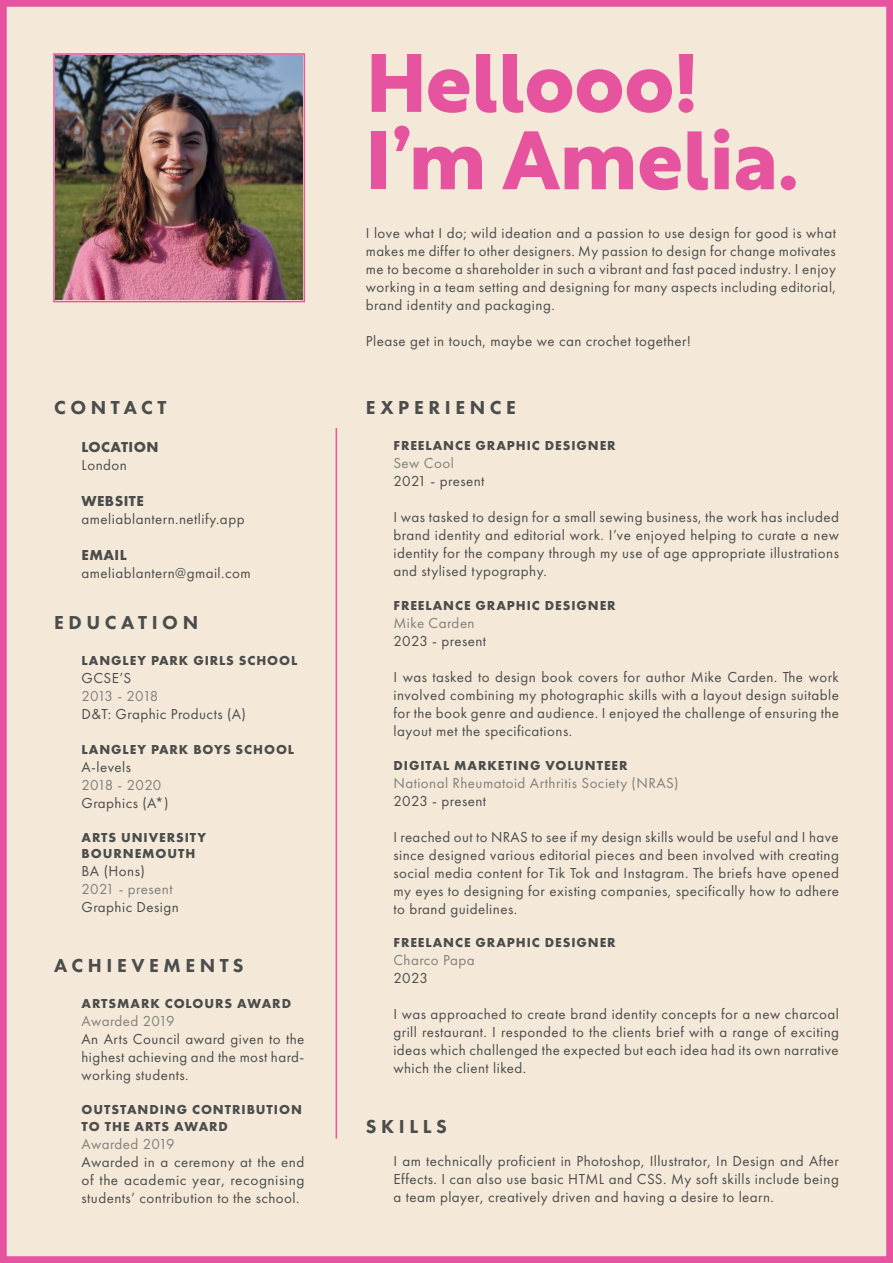
<style>
.page{position:relative;width:893px;height:1263px;background:#f4e9d8}
.page>*{position:absolute;margin:0;border:0;box-sizing:border-box;transform-origin:0 0}
.Main_Heading{font:700 81px "Rustica";color:#e6539f}
.Category_Heading{font:800 19.5px "Futura PT";letter-spacing:.235em;color:#4b4c4c}
.Body_Text{font:15px/18px "Futura PT";letter-spacing:.03em;color:#4b4c4c;text-align:justify}
.Body_Text-2{font:15px "Futura PT";letter-spacing:.03em;color:#81807d}
.Body_Text-3{font:15px "Futura PT";letter-spacing:.01em;color:#81807d}
.Body_Text-4{font:700 15px "Futura PT";letter-spacing:.03em;color:#4b4c4c}
.Body_Text-5{font:15px "Futura PT";letter-spacing:-.07em;color:#81807d}
.Body_Text-6{font:15px "Futura PT";letter-spacing:.005em;color:#81807d}
.Subheading{font:700 13.5px/16.2px "Futura PT";letter-spacing:.07em;color:#4b4c4c}
.Body_Text-7{font:700 13.5px "Futura PT";letter-spacing:.07em;color:#4b4c4c}
</style>
<div class="page">
<div style="left:53px;top:53px;width:252px;height:249px;border:2px solid #e6539f"></div>
<hr style="left:336px;top:428px;width:1px;height:710px;background:#e6539f">
<img style="left:56px;top:56px;width:246px;height:243px">
<p class="Category_Heading" style="left:54px;top:395px;width:114px">CONTACT</p>
<p class="Body_Text-4" style="left:82px;top:437px;width:78px">LOCATION</p>
<p class="Body_Text" style="left:82px;top:456px;width:47px">London</p>
<p class="Body_Text-4" style="left:82px;top:491px;width:64px">WEBSITE</p>
<p class="Body_Text" style="left:82px;top:510px;width:165px">ameliablantern.netlify.app</p>
<p class="Body_Text-4" style="left:82px;top:545px;width:47px">EMAIL</p>
<p class="Body_Text" style="left:82px;top:564px;width:171px">ameliablantern@gmail.com</p>
<p class="Category_Heading" style="left:54px;top:611px;width:146px">EDUCATION</p>
<p class="Subheading" style="left:82px;top:652px;width:217px">LANGLEY PARK GIRLS SCHOOL</p>
<p class="Body_Text" style="left:82px;top:669px;width:51px">GCSE’S</p>
<p class="Body_Text-5" style="left:82px;top:687px;width:78px">2013 - 2018</p>
<p class="Body_Text" style="left:82px;top:705px;width:166px">D&amp;T: Graphic Products (A)</p>
<p class="Subheading" style="left:82px;top:741px;width:214px">LANGLEY PARK BOYS SCHOOL</p>
<p class="Body_Text" style="left:82px;top:757px;width:51px">A-levels</p>
<p class="Body_Text-6" style="left:82px;top:776px;width:81px">2018 - 2020</p>
<p class="Body_Text" style="left:82px;top:793px;width:89px">Graphics (A*)</p>
<p class="Subheading" style="left:82px;top:829px;width:126px">ARTS UNIVERSITY<br>BOURNEMOUTH</p>
<p class="Body_Text" style="left:82px;top:862px;width:65px">BA (Hons)</p>
<p class="Body_Text-2" style="left:82px;top:880px;width:93px">2021 - present</p>
<p class="Body_Text" style="left:82px;top:898px;width:99px">Graphic Design</p>
<p class="Category_Heading" style="left:54px;top:953px;width:191px">ACHIEVEMENTS</p>
<p class="Subheading" style="left:82px;top:995px;width:211px">ARTSMARK COLOURS AWARD</p>
<p class="Body_Text-3" style="left:82px;top:1012px;width:95px">Awarded 2019</p>
<p class="Body_Text" style="left:82px;top:1030px;width:224px">An Arts Council award given to the highest achieving and the most hard&shy;working students.</p>
<p class="Subheading" style="left:82px;top:1101px;width:222px">OUTSTANDING CONTRIBUTION<br>TO THE ARTS AWARD</p>
<p class="Body_Text-3" style="left:82px;top:1135px;width:95px">Awarded 2019</p>
<p class="Body_Text" style="left:82px;top:1152px;width:224px">Awarded in a ceremony at the end of the academic year, recognising students’ contribution to the school.</p>
<p class="Main_Heading" style="left:366px;top:13px;width:333px">Hellooo!</p>
<p class="Main_Heading" style="left:366px;top:90px;width:434px">I’m Amelia.</p>
<p class="Body_Text" style="left:366px;top:224px;width:472px">I love what I do; wild ideation and a passion to use design for good is what makes me differ to other designers. My passion to design for change motivates me to become a shareholder in such a vibrant and fast paced industry. I enjoy working in a team setting and designing for many aspects including editorial, brand identity and packaging.</p>
<p class="Body_Text" style="left:366px;top:332px;width:327px">Please get in touch, maybe we can crochet together!</p>
<p class="Category_Heading" style="left:366px;top:395px;width:152px">EXPERIENCE</p>
<p class="Subheading" style="left:393px;top:437px;width:224px">FREELANCE GRAPHIC DESIGNER</p>
<p class="Body_Text-2" style="left:393px;top:454px;width:62px">Sew Cool</p>
<p class="Body_Text" style="left:393px;top:472px;width:93px">2021 - present</p>
<p class="Body_Text" style="left:393px;top:508px;width:447px">I was tasked to design for a small sewing business, the work has included brand identity and editorial work. I’ve enjoyed helping to curate a new identity for the company through my use of age appropriate illustrations and stylised typography.</p>
<p class="Subheading" style="left:393px;top:597px;width:224px">FREELANCE GRAPHIC DESIGNER</p>
<p class="Body_Text-2" style="left:393px;top:614px;width:83px">Mike Carden</p>
<p class="Body_Text" style="left:393px;top:632px;width:94px">2023 - present</p>
<p class="Body_Text" style="left:393px;top:668px;width:447px">I was tasked to design book covers for author Mike Carden. The work involved combining my photographic skills with a layout design suitable for the book genre and audience. I enjoyed the challenge of ensuring the layout met the specifications.</p>
<p class="Subheading" style="left:393px;top:757px;width:236px">DIGITAL MARKETING VOLUNTEER</p>
<p class="Body_Text-2" style="left:393px;top:774px;width:287px">National Rheumatoid Arthritis Society (NRAS)</p>
<p class="Body_Text" style="left:393px;top:792px;width:94px">2023 - present</p>
<p class="Body_Text" style="left:393px;top:828px;width:447px">I reached out to NRAS to see if my design skills would be useful and I have since designed various editorial pieces and been involved with creating social media content for Tik Tok and Instagram. The briefs have opened my eyes to designing for existing companies, specifically how to adhere to brand guidelines.</p>
<p class="Body_Text-7" style="left:393px;top:933px;width:224px">FREELANCE GRAPHIC DESIGNER</p>
<p class="Body_Text-2" style="left:393px;top:951px;width:83px">Charco Papa</p>
<p class="Body_Text" style="left:393px;top:969px;width:36px">2023</p>
<p class="Body_Text" style="left:393px;top:1005px;width:447px">I was approached to create brand identity concepts for a new charcoal grill restaurant. I responded to the clients brief with a range of exciting ideas which challenged the expected but each idea had its own narrative which the client liked.</p>
<p class="Category_Heading" style="left:366px;top:1114px;width:82px">SKILLS</p>
<p class="Body_Text" style="left:393px;top:1152px;width:447px">I am technically proficient in Photoshop, Illustrator, In Design and After Effects. I can also use basic HTML and CSS. My soft skills include being a team player, creatively driven and having a desire to learn.</p>
</div>
